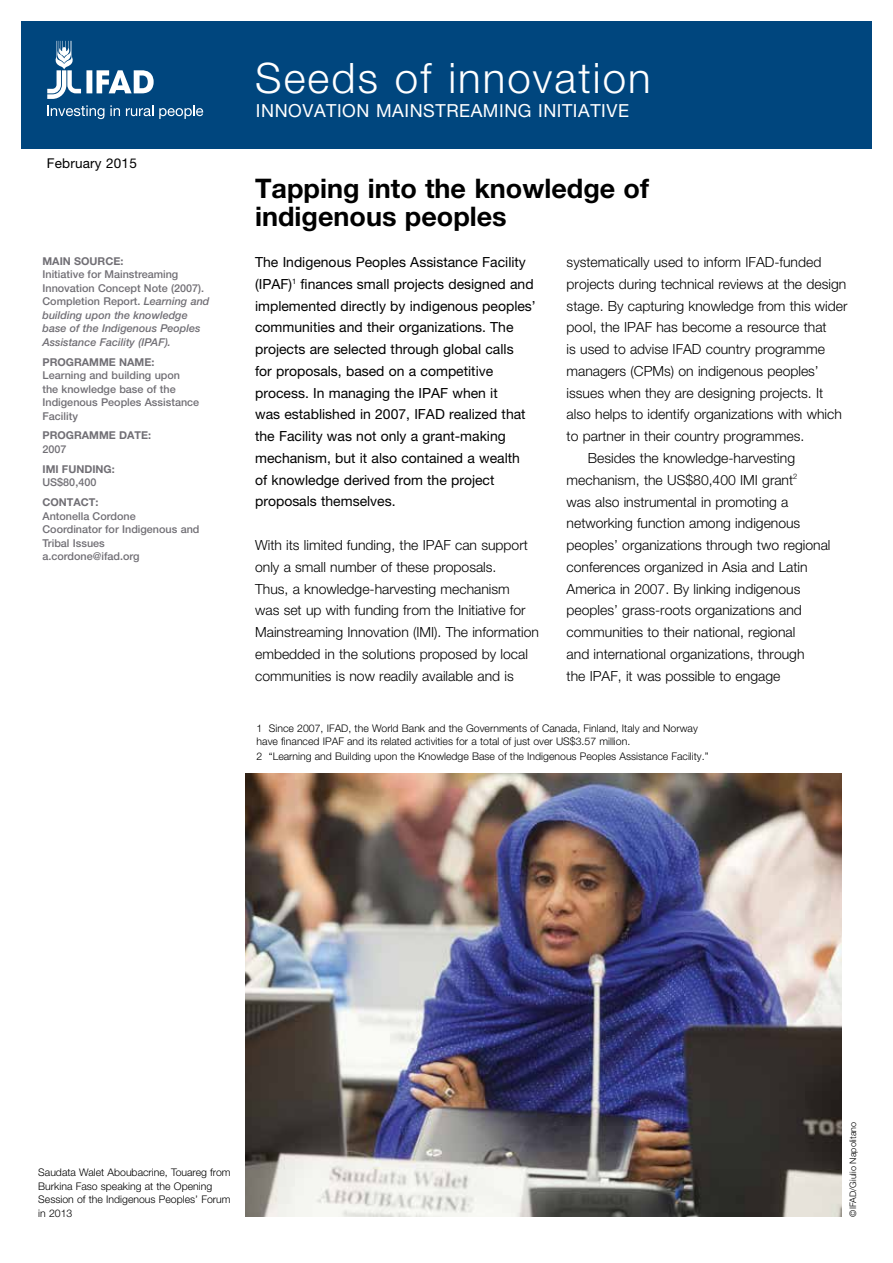
<style>
.page{position:relative;width:893px;height:1263px;background:#fff}
.page>*{position:absolute;margin:0;border:0;box-sizing:border-box;transform-origin:0 0}
.t1{font:300 42px "Helvetica Neue";letter-spacing:.05em;color:#fff}
.t2{font:700 27px/28.5px "Helvetica Neue";color:#000}
.t3{font:18px "Helvetica Neue";letter-spacing:.03em;color:#fff}
.t4{font:300 13.95px/21.8px "Helvetica Neue";color:#000}
.t5{font:13.95px/21.8px "Helvetica Neue";color:#000}
.t6{font:13.5px "Helvetica Neue";letter-spacing:.015em;color:#000}
.t7{font:500 10.8px/13.5px "Helvetica Neue";color:#716f75}
.t8{font:italic 500 10.8px/13.5px "Helvetica Neue";color:#716f75}
.t9{font:700 10.8px "Helvetica Neue";color:#716f75}
.t10{font:300 10.5px/13.5px "Helvetica Neue";color:#000}
.t11{font:300 9px "Helvetica Neue";color:#000}
.s1{font-style:normal}
</style>
<div class="page">
<div style="left:21px;top:21px;width:851px;height:128px;background:#00467e"></div>
<img style="left:245px;top:773px;width:597px;height:444px">
<svg style="left:47px;top:105px;width:57px;height:14px"></svg>
<svg style="left:110px;top:105px;width:10px;height:11px"></svg>
<svg style="left:126px;top:105px;width:27px;height:11px"></svg>
<svg style="left:159px;top:105px;width:44px;height:14px"></svg>
<svg style="left:47px;top:41px;width:107px;height:58px"></svg>
<p class="t6" style="left:47px;top:155px;width:92px">February 2015</p>
<p class="t9" style="left:43px;top:254px;width:82px">MAIN SOURCE:</p>
<p class="t8" style="left:43px;top:267px;width:168px"><span class="s1">Initiative for Mainstreaming<br>Innovation Concept Note (2007).<br>Completion Report.</span> Learning and building upon the knowledge base of the Indigenous Peoples<br>Assistance Facility (IPAF).</p>
<p class="t9" style="left:43px;top:355px;width:113px">PROGRAMM E NAME:</p>
<p class="t7" style="left:43px;top:368px;width:158px">Learning and building upon<br>the knowledge base of the<br>Indigenous Peoples Assistance<br>Facility</p>
<p class="t9" style="left:43px;top:429px;width:110px">PROGRAMM E DATE:</p>
<p class="t7" style="left:43px;top:442px;width:26px">2007</p>
<p class="t9" style="left:43px;top:462px;width:34px">IMI FUNDING</p>
<p class="t9" style="left:112px;top:462px;width:5px">:</p>
<p class="t7" style="left:43px;top:476px;width:55px">US$80,400</p>
<p class="t9" style="left:43px;top:496px;width:58px">CONTACT:</p>
<p class="t7" style="left:43px;top:509px;width:158px">Antonella Cordone<br>Coordinator for Indigenous and<br>Tribal Issues a.cordone@ifad.org</p>
<h1 class="t1" style="left:255px;top:52px;width:397px">Seeds of innovation</h1>
<p class="t3" style="left:256px;top:99px;width:227px">Innovation Mai nstreami</p>
<p class="t3" style="left:504px;top:99px;width:62px">ng Initiati</p>
<p class="t3" style="left:606px;top:99px;width:24px">ve</p>
<h2 class="t2" style="left:255px;top:173px;width:395px">TAPPING INTO THE KNOWLEDGE OF<br>INDIGENOUS PEOPLES</h2>
<p class="t5" style="left:255px;top:251px;width:282px">The Indigenous Peoples Assistance Facility (IPAF)<sup>1</sup> finances small projects designed and implemented directly by indigenous peoples’ communities and their organizations. The projects are selected through global calls<br>for proposals, based on a competitive process. In managing the IPAF when it<br>was established in 2007, IFAD realized that the Facility was not only a grant-making mechanism, but it also contained a wealth<br>of knowledge derived from the project proposals themselves.</p>
<p class="t4" style="left:255px;top:534px;width:285px">With its limited funding, the IPAF can support only a small number of these proposals.<br>Thus, a knowledge-harvesting mechanism<br>was set up with funding from the Initiative for Mainstreaming Innovation (IMI). The information embedded in the solutions proposed by local communities is now readily available and is</p>
<p class="t4" style="left:567px;top:251px;width:256px">systematically used to inform IFAD-funded</p>
<p class="t4" style="left:567px;top:273px;width:281px">projects during technical reviews at the design</p>
<p class="t4" style="left:567px;top:294px;width:282px">stage. By capturing knowledge from this wider</p>
<p class="t4" style="left:567px;top:316px;width:262px">pool, the IPAF has become a resource that</p>
<p class="t4" style="left:567px;top:338px;width:260px">is used to advise IFAD country programme</p>
<p class="t4" style="left:567px;top:360px;width:254px">managers (CPMs) on indigenous peoples’</p>
<p class="t4" style="left:567px;top:381px;width:258px">issues when they are designing projects. It</p>
<p class="t4" style="left:567px;top:403px;width:277px">also helps to identify organizations with which</p>
<p class="t4" style="left:567px;top:425px;width:239px">to partner in their country programmes.</p>
<p class="t4" style="left:588px;top:447px;width:209px">Besides the knowledge-harvesting</p>
<p class="t4" style="left:567px;top:468px;width:232px">mechanism, the US$80,400 IMI grant<sup>2</sup></p>
<p class="t4" style="left:567px;top:490px;width:223px">was also instrumental in promoting a</p>
<p class="t4" style="left:567px;top:512px;width:235px">networking function among indigenous</p>
<p class="t4" style="left:567px;top:534px;width:265px">peoples’ organizations through two regional</p>
<p class="t4" style="left:567px;top:556px;width:242px">conferences organized in Asia and Latin</p>
<p class="t4" style="left:567px;top:577px;width:235px">America in 2007. By linking indigenous</p>
<p class="t4" style="left:567px;top:599px;width:237px">peoples’ grass-roots organizations and</p>
<p class="t4" style="left:567px;top:621px;width:230px">communities to their national, regional</p>
<p class="t4" style="left:567px;top:643px;width:239px">and international organizations, through</p>
<p class="t4" style="left:567px;top:664px;width:215px">the IPAF, it was possible to engage</p>
<p class="t10" style="left:257px;top:722px;width:443px;line-height:12.8px">1 Since 2007, IFAD, the World Bank and the Governments of Canada, Finland, Italy and Norway have financed IPAF and its related activities for a total of just over US$3.57 million.</p>
<p class="t10" style="left:257px;top:749px;width:453px">2 “Learning and Building upon the Knowledge Base of the Indigenous Peoples Assistance Facility.”</p>
<p class="t10" style="left:38px;top:1165px;width:194px">Saudata Walet Aboubacrine, Touareg from<br>Burkina Faso speaking at the Opening<br>Session of the Indigenous Peoples’ Forum in 2013</p>
<p class="t11" style="left:847px;top:1217px;width:96px;rotate:-90deg">©IFAD/Giulio Napolitano</p>
</div>
